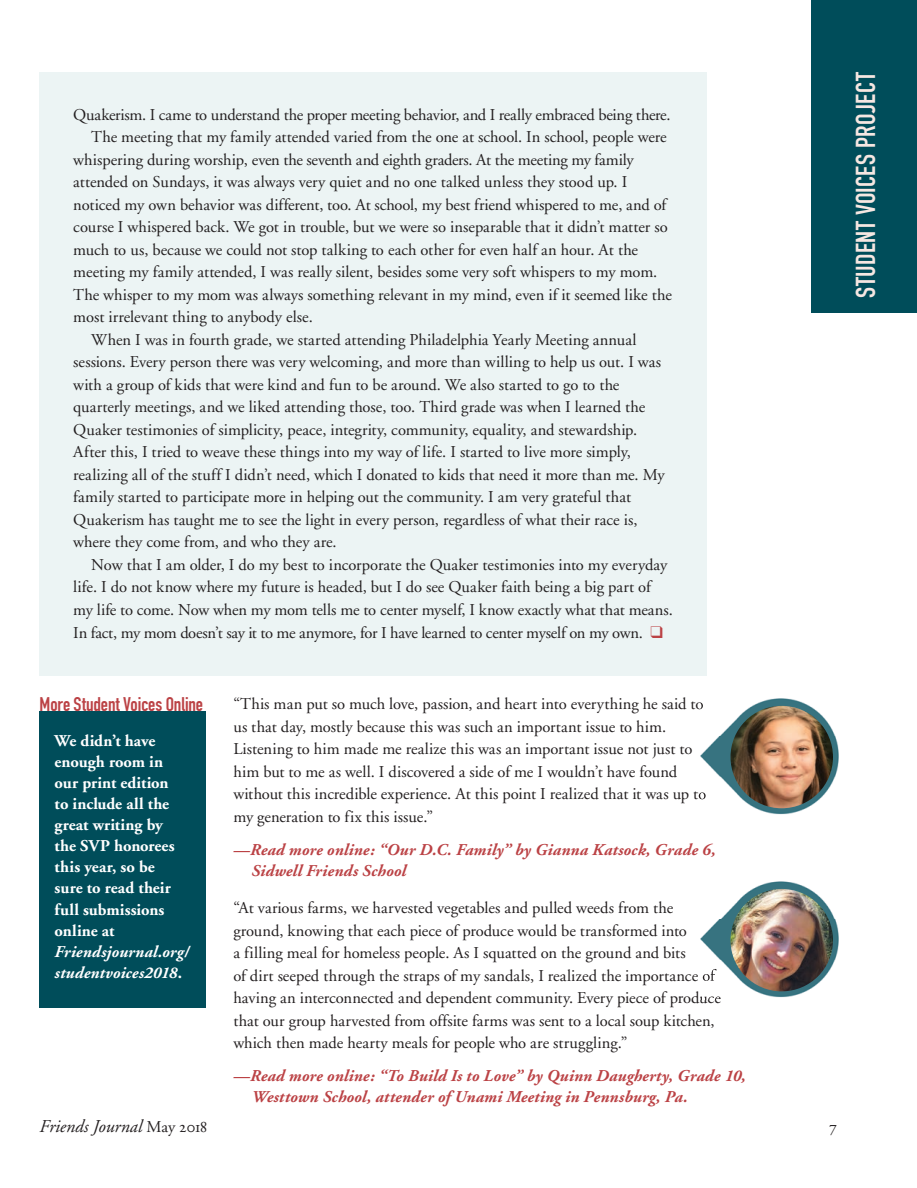
<style>
.page{position:relative;width:917px;height:1188px;background:#fff}
.page>*{position:absolute;margin:0;border:0;box-sizing:border-box;transform-origin:0 0}
.t1{font:700 27px "DIN Condensed";letter-spacing:.015em;color:#f6e7e2}
.t2{font:700 19.5px "DIN Condensed";letter-spacing:-.01em;color:#bb4245}
.t3{font:italic 18px "Adobe Garamond";letter-spacing:-.005em;color:#231f20}
.t4{font:16.5px/22.5px "Adobe Garamond";color:#231f20}
.t5{font:italic 700 16.5px/21px "Adobe Garamond";letter-spacing:.01em;color:#bb4245}
.t6{font:700 16.5px/21px "Adobe Garamond";color:#fff}
.t7{font:16.5px "Adobe Garamond";letter-spacing:-.025em;color:#231f20}
.t8{font:italic 700 16.5px/21px "Adobe Garamond";letter-spacing:.01em;color:#fff}
.t9{font:16.5px "Adobe Garamond Regular SC";color:#231f20}
.s1{color:#bb4245}
.s2{font-style:normal}
.s3{font-style:normal;font-size:16.5px}
.s4{font-family:"Adobe Garamond Regular SC";font-style:normal;font-size:16.5px}
</style>
<div class="page">
<div style="left:810px;top:0;width:106px;height:312px;background:#004d5a"></div>
<div style="left:40px;top:72px;width:667px;height:603px;background:#ecf4f4"></div>
<div style="left:40px;top:711px;width:166px;height:297px;background:#004d5a"></div>
<img style="left:700px;top:698px;width:139px;height:117px">
<img style="left:698px;top:698px;width:5px;height:15px">
<img style="left:698px;top:787px;width:8px;height:16px">
<img style="left:730px;top:705px;width:102px;height:103px;border-radius:51px">
<img style="left:700px;top:881px;width:139px;height:118px">
<img style="left:700px;top:968px;width:16px;height:17px">
<img style="left:698px;top:991px;width:22px;height:8px">
<img style="left:730px;top:888px;width:102px;height:103px;border-radius:51px">
<p class="t4" style="left:73px;top:103px;width:598px">Quakerism. I came to understand the proper meeting behavior, and I really embraced being there.</p>
<p class="t4" style="left:91px;top:126px;width:576px">The meeting that my family attended varied from the one at school. In school, people were</p>
<p class="t4" style="left:73px;top:148px;width:562px">whispering during worship, even the seventh and eighth graders. At the meeting my family</p>
<p class="t4" style="left:73px;top:171px;width:555px">attended on Sundays, it was always very quiet and no one talked unless they stood up. I</p>
<p class="t4" style="left:73px;top:193px;width:594px">noticed my own behavior was different, too. At school, my best friend whispered to me, and of</p>
<p class="t4" style="left:73px;top:216px;width:595px">course I whispered back. We got in trouble, but we were so inseparable that it didn’t matter so</p>
<p class="t4" style="left:73px;top:238px;width:566px">much to us, because we could not stop talking to each other for even half an hour. At the</p>
<p class="t4" style="left:73px;top:261px;width:585px">meeting my family attended, I was really silent, besides some very soft whispers to my mom.</p>
<p class="t4" style="left:73px;top:284px;width:600px">The whisper to my mom was always something relevant in my mind, even if it seemed like the</p>
<p class="t4" style="left:73px;top:306px;width:241px">most irrelevant thing to anybody else.</p>
<p class="t4" style="left:91px;top:329px;width:546px">When I was in fourth grade, we started attending Philadelphia Yearly Meeting annual</p>
<p class="t4" style="left:73px;top:351px;width:589px">sessions. Every person there was very welcoming, and more than willing to help us out. I was</p>
<p class="t4" style="left:73px;top:374px;width:547px">with a group of kids that were kind and fun to be around. We also started to go to the</p>
<p class="t4" style="left:73px;top:396px;width:573px">quarterly meetings, and we liked attending those, too. Third grade was when I learned the</p>
<p class="t4" style="left:73px;top:419px;width:565px">Quaker testimonies of simplicity, peace, integrity, community, equality, and stewardship.</p>
<p class="t4" style="left:73px;top:441px;width:559px">After this, I tried to weave these things into my way of life. I started to live more simply,</p>
<p class="t4" style="left:73px;top:464px;width:592px">realizing all of the stuff I didn’t need, which I donated to kids that need it more than me. My</p>
<p class="t4" style="left:73px;top:486px;width:559px">family started to participate more in helping out the community. I am very grateful that</p>
<p class="t4" style="left:73px;top:509px;width:565px">Quakerism has taught me to see the light in every person, regardless of what their race is,</p>
<p class="t4" style="left:73px;top:531px;width:265px">where they come from, and who they are.</p>
<p class="t4" style="left:91px;top:554px;width:577px">Now that I am older, I do my best to incorporate the Quaker testimonies into my everyday</p>
<p class="t4" style="left:73px;top:576px;width:578px">life. I do not know where my future is headed, but I do see Quaker faith being a big part of</p>
<p class="t4" style="left:73px;top:599px;width:600px">my life to come. Now when my mom tells me to center myself, I know exactly what that means.</p>
<p class="t7" style="left:73px;top:623px;width:590px">In fact, my mom doesn’t say it to me anymore, for I have learned to center myself on my own. <span class="s1">❑</span></p>
<h1 class="t1" style="left:847px;top:298px;width:227px;rotate:-90deg">STUDENT VOICES PROJECT</h1>
<p class="t2" style="left:40px;top:691px;width:165px">More Student Voices Online</p>
<p class="t6" style="left:55px;top:731px;width:121px">We didn’t have enough room in our print edition to include all the great writing by the SVP honorees this year, so be sure to read their full submissions online at</p>
<p class="t8" style="left:55px;top:941px;width:136px">Friendsjournal.org/ studentvoices2018<span class="s2">.</span></p>
<p class="t4" style="left:233px;top:693px;width:474px">“This man put so much love, passion, and heart into everything he said to us that day, mostly because this was such an important issue to him.<br>Listening to him made me realize this was an important issue not just to him but to me as well. I discovered a side of me I wouldn’t have found without this incredible experience. At this point I realized that it was up to my generation to fix this issue.”</p>
<p class="t5" style="left:251px;top:839px;width:465px;text-indent:-18px">—Read more online: “Our D.C. Family” by Gianna Katsock, Grade 6,<br>Sidwell Friends School</p>
<p class="t4" style="left:233px;top:897px;width:489px">“At various farms, we harvested vegetables and pulled weeds from the ground, knowing that each piece of produce would be transformed into<br>a filling meal for homeless people. As I squatted on the ground and bits<br>of dirt seeped through the straps of my sandals, I realized the importance of having an interconnected and dependent community. Every piece of produce that our group harvested from offsite farms was sent to a local soup kitchen, which then made hearty meals for people who are struggling.”</p>
<p class="t5" style="left:251px;top:1066px;width:496px;text-indent:-18px">—Read more online: “To Build Is to Love” by Quinn Daugherty, Grade 10,<br>Westtown School, attender of Unami Meeting in Pennsburg, Pa.</p>
<p class="t3" style="left:40px;top:1116px;width:169px">Friends Journal <span class="s3">May</span> <span class="s4">2018</span></p>
<p class="t9" style="left:828px;top:1117px;width:9px">7</p>
</div>
